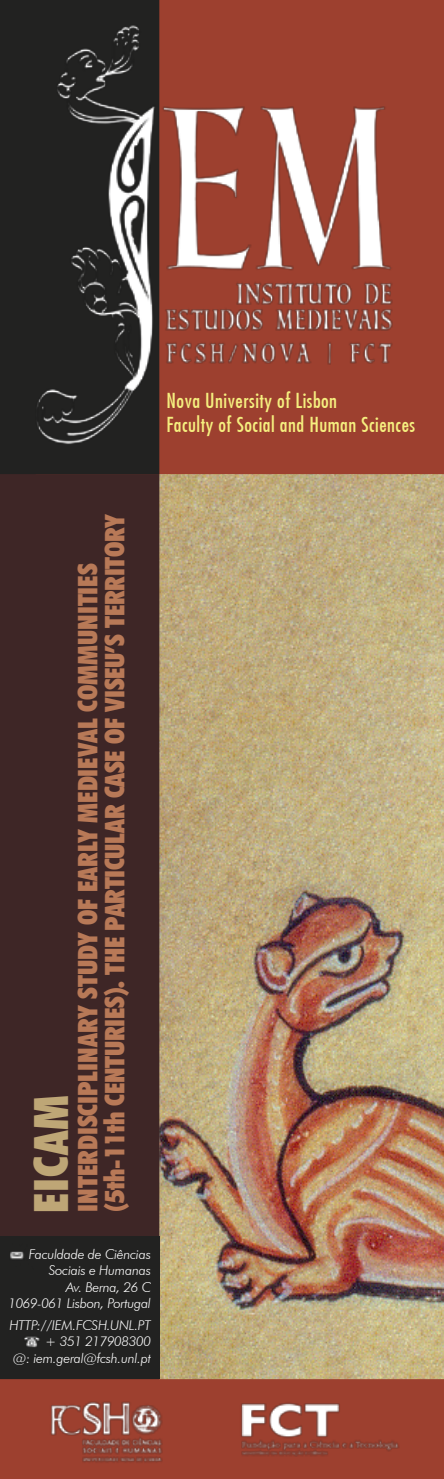
<style>
.page{position:relative;width:444px;height:1479px;background:#fff}
.page>*{position:absolute;margin:0;border:0;box-sizing:border-box;transform-origin:0 0}
.t1{font:900 condensed 47.25px "Futura BT";color:#bea676}
.t2{font:900 condensed 27px/27px "Futura BT";letter-spacing:-.01em;color:#b87957}
.t3{font:500 condensed 20.25px/24.3px "Futura";letter-spacing:.025em;color:#f5ef7f}
.t4{font:italic 300 13.5px/16.2px "Futura BT";letter-spacing:-.02em;color:#fff;text-align:right}
</style>
<div class="page">
<img style="left:159px;top:474px;width:285px;height:905px">
<div style="left:0;top:474px;width:159px;height:762px;background:#3e2626"></div>
<div style="left:159px;top:0;width:285px;height:474px;background:#9d402f"></div>
<div style="left:0;top:1379px;width:444px;height:100px;background:#9d402f"></div>
<div style="left:0;top:1236px;width:159px;height:143px;background:#222221"></div>
<div style="left:0;top:0;width:159px;height:474px;background:#222221"></div>
<img style="left:24px;top:1336px;width:16px;height:12px">
<img style="left:0;top:1233px;width:43px;height:27px">
<img style="left:222px;top:1387px;width:184px;height:85px">
<img style="left:39px;top:1387px;width:143px;height:85px">
<img style="left:6px;top:10px;width:432px;height:454px">
<h3 class="t3" style="left:166px;top:388px;width:250px">Nova University of Lisbon<br>Faculty of Social and Human Sciences</h3>
<h1 class="t1" style="left:23px;top:1213px;width:120px;rotate:-90deg">EICAM</h1>
<h2 class="t2" style="left:74px;top:1211px;width:699px;rotate:-90deg">Interdisciplinary Study of Early Medieval Communities (5th-11th centuries). The Particular Case of Viseu’s Territory</h2>
<p class="t4" style="left:8px;top:1246px;width:144px">Faculdade de Ciências<br>Sociais e Humanas<br>Av. Berna, 26 C<br>1069-061 Lisbon, Portugal</p>
<p class="t4" style="left:9px;top:1317px;width:143px">HTTP://IEM.FCSH.UNL.PT + 351 217908300<br>@: iem.geral@fcsh.unl.pt</p>
</div>
